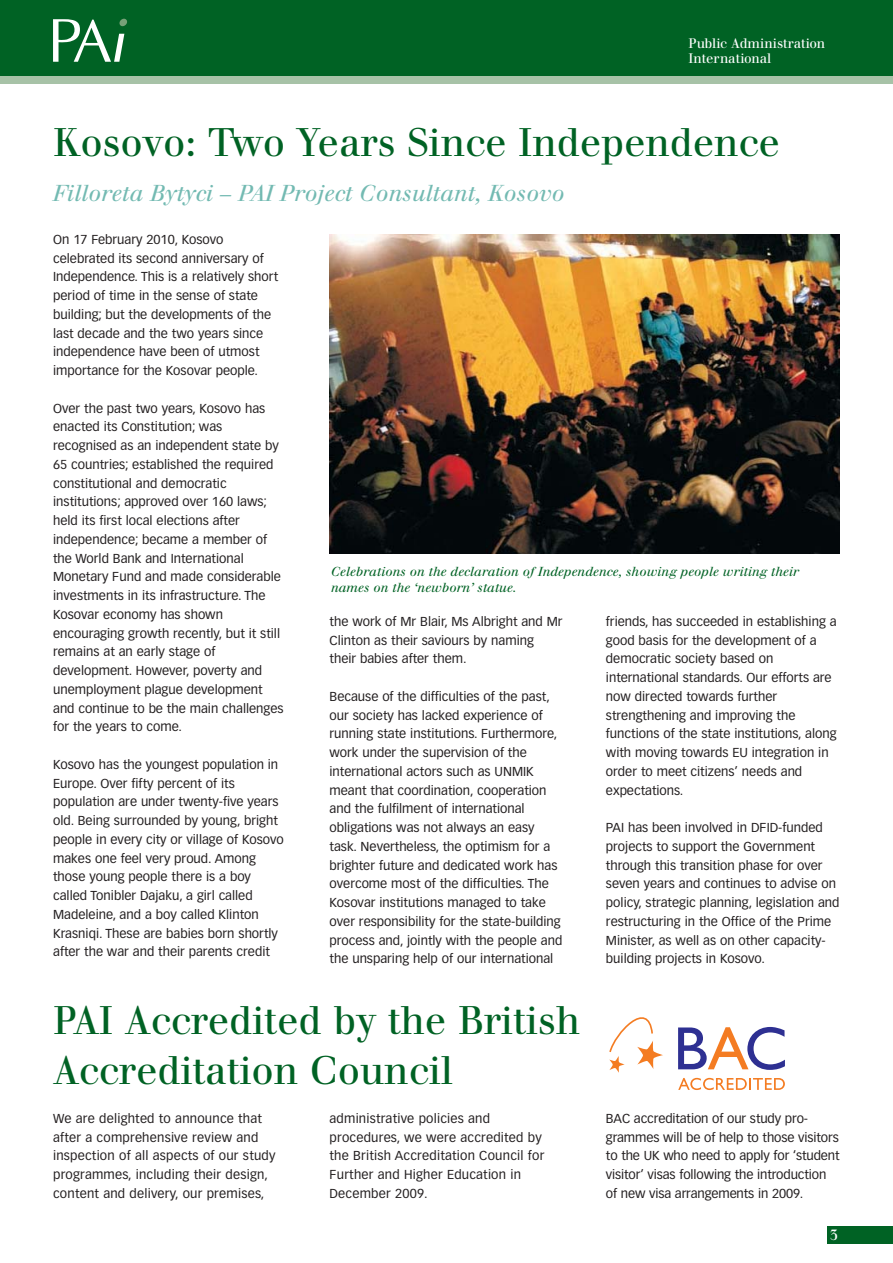
<style>
.page{position:relative;width:893px;height:1263px;background:#fff}
.page>*{position:absolute;margin:0;border:0;box-sizing:border-box;transform-origin:0 0}
.t1{font:39px/49.5px "Walbaum";letter-spacing:-.005em;color:#006224}
.t2{font:italic 22.5px "Walbaum";color:#73bab2}
.t3{font:15px "Walbaum";color:#fff}
.t4{font:13.5px/15px "Walbaum";color:#fff}
.t5{font:12.75px/18.8px "Vectora LH";color:#231f20}
.t6{font:italic 12.75px/15.8px "Walbaum";color:#006224}
</style>
<div class="page">
<div style="left:0;top:0;width:893px;height:77px;background:#006224"></div>
<div style="left:0;top:77px;width:893px;height:7px;background:#a7c2a7"></div>
<svg style="left:53px;top:19px;width:71px;height:43px"></svg>
<div style="left:119px;top:19px;width:8px;height:7px;background:#77a178;border-radius:4px"></div>
<div style="left:827px;top:1227px;width:66px;height:17px;background:#006224"></div>
<svg style="left:678px;top:1078px;width:107px;height:12px"></svg>
<svg style="left:678px;top:1027px;width:107px;height:43px"></svg>
<svg style="left:609px;top:1017px;width:54px;height:56px"></svg>
<img style="left:330px;top:235px;width:510px;height:319px">
<p class="t4" style="left:689px;top:37px;width:138px">Public Administration<br>International</p>
<h1 class="t1" style="left:53px;top:121px;width:729px">Kosovo: Two Years Since Independence</h1>
<h2 class="t2" style="left:53px;top:184px;width:513px">Filloreta Bytyci – PAI Project Consultant, Kosovo</h2>
<p class="t5" style="left:53px;top:231px;width:226px">On 17 February 2010, Kosovo celebrated its second anniversary of Independence. This is a relatively short period of time in the sense of state building; but the developments of the last decade and the two years since independence have been of utmost importance for the Kosovar people.</p>
<p class="t5" style="left:53px;top:399px;width:232px">Over the past two years, Kosovo has enacted its Constitution; was recognised as an independent state by 65 countries; established the required constitutional and democratic institutions; approved over 160 laws; held its first local elections after independence; became a member of the World Bank and International Monetary Fund and made considerable investments in its infrastructure. The Kosovar economy has shown encouraging growth recently, but it still remains at an early stage of development. However, poverty and unemployment plague development and continue to be the main challenges for the years to come.</p>
<p class="t5" style="left:53px;top:756px;width:232px">Kosovo has the youngest population in Europe. Over fifty percent of its population are under twenty-five years old. Being surrounded by young, bright people in every city or village of Kosovo makes one feel very proud. Among those young people there is a boy called Tonibler Dajaku, a girl called Madeleine, and a boy called Klinton Krasniqi. These are babies born shortly after the war and their parents credit</p>
<p class="t6" style="left:331px;top:565px;width:470px">Celebrations on the declaration of Independence, showing people writing their names on the ‘newborn’ statue.</p>
<p class="t5" style="left:330px;top:613px;width:235px">the work of Mr Blair, Ms Albright and Mr<br>Clinton as their saviours by naming their babies after them.</p>
<p class="t5" style="left:330px;top:688px;width:234px">Because of the difficulties of the past, our society has lacked experience of running state institutions. Furthermore, work under the supervision of the international actors such as UNMIK meant that coordination, cooperation and the fulfilment of international obligations was not always an easy task. Nevertheless, the optimism for a brighter future and dedicated work has overcome most of the difficulties. The Kosovar institutions managed to take over responsibility for the state-building process and, jointly with the people and the unsparing help of our international</p>
<p class="t5" style="left:606px;top:613px;width:232px">friends, has succeeded in establishing a good basis for the development of a democratic society based on international standards. Our efforts are now directed towards further strengthening and improving the functions of the state institutions, along with moving towards EU integration in order to meet citizens’ needs and expectations.</p>
<p class="t5" style="left:606px;top:819px;width:235px">PAI has been involved in DFID-funded projects to support the Government through this transition phase for over seven years and continues to advise on policy, strategic planning, legislation and restructuring in the Office of the Prime Minister, as well as on other capacity&shy;building projects in Kosovo.</p>
<h1 class="t1" style="left:53px;top:999px;width:529px">PAI Accredited by the British<br>Accreditation Council</h1>
<p class="t5" style="left:53px;top:1110px;width:224px">We are delighted to announce that after a comprehensive review and inspection of all aspects of our study programmes, including their design, content and delivery, our premises,</p>
<p class="t5" style="left:330px;top:1110px;width:216px">administrative policies and procedures, we were accredited by the British Accreditation Council for<br>Further and Higher Education in<br>December 2009.</p>
<p class="t5" style="left:606px;top:1110px;width:235px">BAC accreditation of our study pro&shy;grammes will be of help to those visitors to the UK who need to apply for ‘student visitor’ visas following the introduction of new visa arrangements in 2009.</p>
<p class="t3" style="left:830px;top:1229px;width:10px">3</p>
</div>
